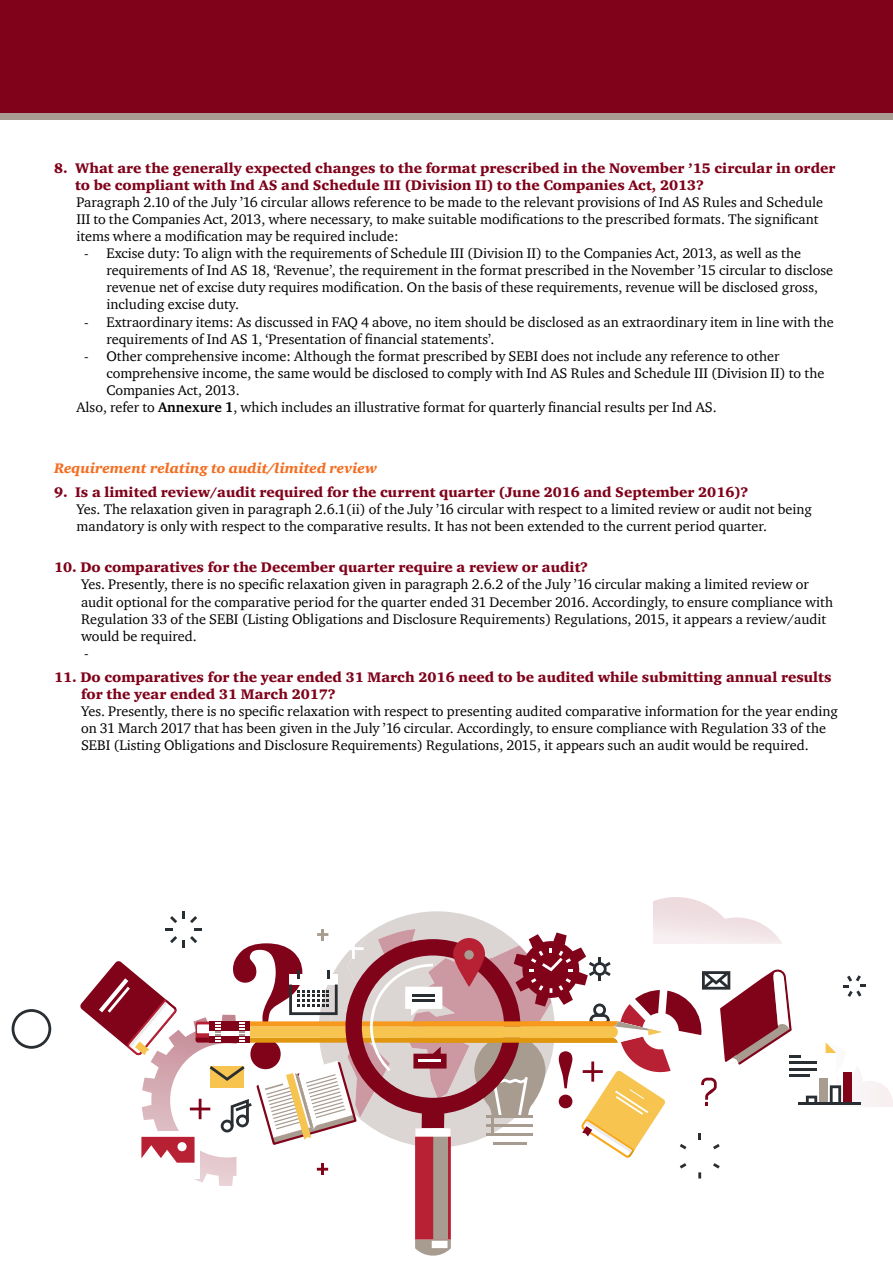
<style>
.page{position:relative;width:893px;height:1263px;background:#fff}
.page>*{position:absolute;margin:0;border:0;box-sizing:border-box;transform-origin:0 0}
.t1{font:14.25px/17.1px "ITC Charter Com";color:#000}
.t2{font:900 14.25px/17.1px "ITC Charter Com";color:#80021a}
.t3{font:italic 900 14.25px "ITC Charter Com";color:#f36e21}
.s1{font-weight:700}
</style>
<div class="page">
<div style="left:0;top:0;width:893px;height:113px;background:#80021a"></div>
<div style="left:0;top:113px;width:893px;height:6px;background:#a89b91"></div>
<img style="left:653px;top:897px;width:64px;height:15px">
<div style="left:415px;top:1128px;width:36px;height:112px;background:#b82133"></div>
<div style="left:433px;top:1128px;width:15px;height:112px;background:#a89c91"></div>
<svg style="left:415px;top:1240px;width:36px;height:16px"></svg>
<div style="left:432px;top:1241px;width:15px;height:7px;background:#fff"></div>
<svg style="left:12px;top:912px;width:881px;height:274px"></svg>
<p class="t2" style="left:75px;top:159px;width:762px;text-indent:-21px">8. What are the generally expected changes to the format prescribed in the November ’15 circular in order to be compliant with Ind AS and Schedule III (Division II) to the Companies Act, 2013?</p>
<p class="t1" style="left:77px;top:193px;width:748px">Paragraph 2.10 of the July ’16 circular allows reference to be made to the relevant provisions of Ind AS Rules and Schedule<br>III to the Companies Act, 2013, where necessary, to make suitable modifications to the prescribed formats. The significant items where a modification may be required include:</p>
<p class="t1" style="left:106px;top:245px;width:728px;text-indent:-23px">- Excise duty: To align with the requirements of Schedule III (Division II) to the Companies Act, 2013, as well as the requirements of Ind AS 18, ‘Revenue’, the requirement in the format prescribed in the November ’15 circular to disclose revenue net of excise duty requires modification. On the basis of these requirements, revenue will be disclosed gross, including excise duty.</p>
<p class="t1" style="left:106px;top:313px;width:729px;text-indent:-23px">- Extraordinary items: As discussed in FAQ 4 above, no item should be disclosed as an extraordinary item in line with the requirements of Ind AS 1, ‘Presentation of financial statements’.</p>
<p class="t1" style="left:84px;top:347px;width:697px">- Other comprehensive income: Although the format prescribed by SEBI does not include any reference to other</p>
<p class="t1" style="left:106px;top:364px;width:719px">comprehensive income, the same would be disclosed to comply with Ind AS Rules and Schedule III (Division II) to the</p>
<p class="t1" style="left:106px;top:381px;width:135px">Companies Act, 2013.</p>
<p class="t1" style="left:77px;top:398px;width:642px">Also, refer to <span class="s1">Annexure 1</span>, which includes an illustrative format for quarterly financial results per Ind AS.</p>
<p class="t3" style="left:54px;top:460px;width:325px">Requirement relating to audit/limited review</p>
<p class="t2" style="left:54px;top:484px;width:696px">9. Is a limited review/audit required for the current quarter (June 2016 and September 2016)?</p>
<p class="t1" style="left:77px;top:501px;width:737px">Yes. The relaxation given in paragraph 2.6.1(ii) of the July ’16 circular with respect to a limited review or audit not being mandatory is only with respect to the comparative results. It has not been extended to the current period quarter.</p>
<p class="t2" style="left:54px;top:559px;width:535px">10. Do comparatives for the December quarter require a review or audit?</p>
<p class="t1" style="left:81px;top:576px;width:754px">Yes. Presently, there is no specific relaxation given in paragraph 2.6.2 of the July ’16 circular making a limited review or audit optional for the comparative period for the quarter ended 31 December 2016. Accordingly, to ensure compliance with Regulation 33 of the SEBI (Listing Obligations and Disclosure Requirements) Regulations, 2015, it appears a review/audit would be required.<br>-</p>
<p class="t2" style="left:81px;top:668px;width:752px;text-indent:-27px">11. Do comparatives for the year ended 31 March 2016 need to be audited while submitting annual results for the year ended 31 March 2017?</p>
<p class="t1" style="left:81px;top:702px;width:758px">Yes. Presently, there is no specific relaxation with respect to presenting audited comparative information for the year ending on 31 March 2017 that has been given in the July ’16 circular. Accordingly, to ensure compliance with Regulation 33 of the<br>SEBI (Listing Obligations and Disclosure Requirements) Regulations, 2015, it appears such an audit would be required.</p>
</div>
